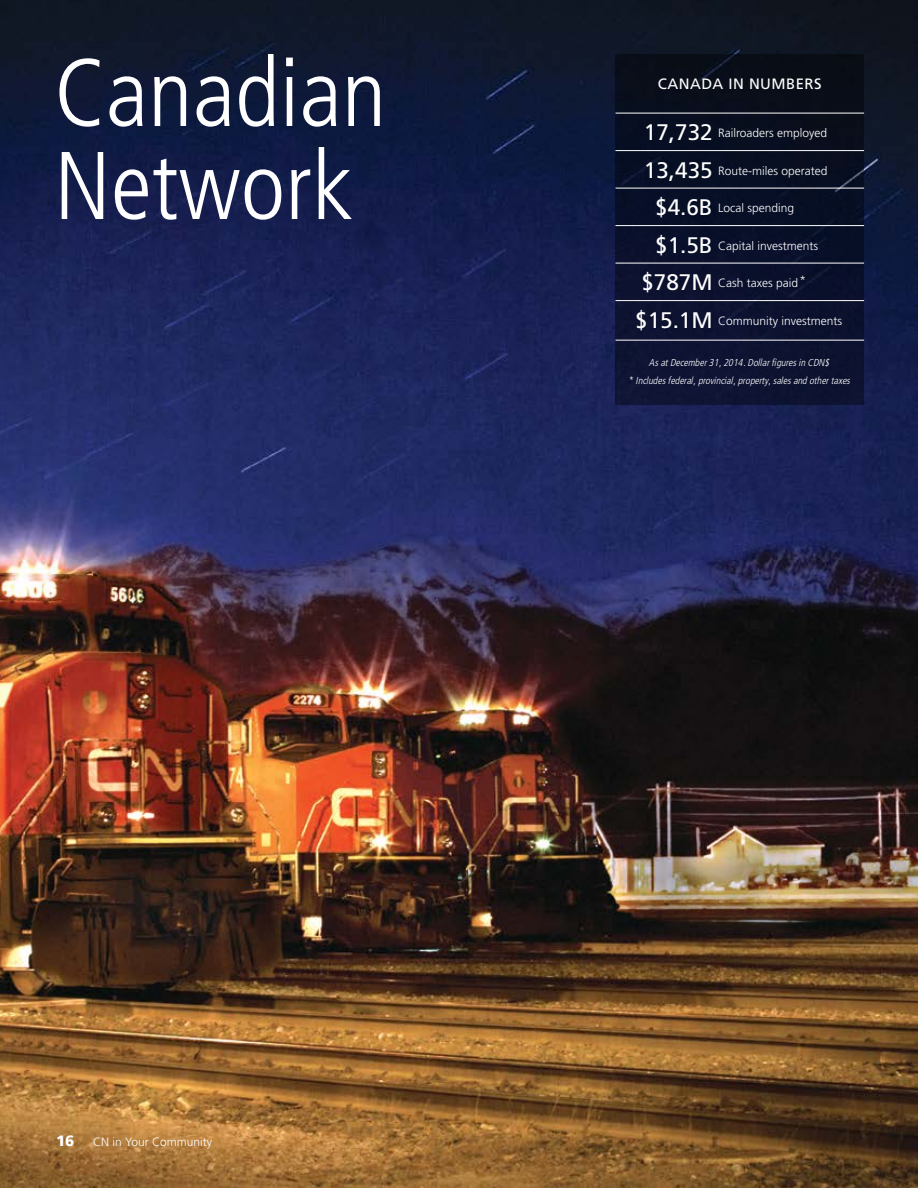
<style>
.page{position:relative;width:918px;height:1188px;background:#fff}
.page>*{position:absolute;margin:0;border:0;box-sizing:border-box;transform-origin:0 0}
.t1{font:300 condensed 96px/93px "Frutiger";color:#fff}
.t2{font:15px "Frutiger";letter-spacing:.03em;color:#fff}
.t3{font:900 15px "Frutiger";color:#fff}
.t4{font:300 12px "Frutiger";color:#fff}
.t5{font:italic 300 condensed 10.05px/17.9px "Frutiger";color:#fff;text-align:center}
.s1{font-weight:400;font-size:22.5px}
</style>
<div class="page">
<img style="left:0;top:0;width:918px;height:1188px">
<div style="left:616px;top:54px;width:248px;height:350px;background:linear-gradient(to bottom,#090f1a,#0e1336)"></div>
<hr style="left:616px;top:113px;width:248px;height:1px;background:#fff">
<hr style="left:616px;top:150px;width:248px;height:1px;background:#fff">
<hr style="left:616px;top:188px;width:248px;height:1px;background:#fff">
<hr style="left:616px;top:225px;width:248px;height:1px;background:#fff">
<hr style="left:616px;top:263px;width:248px;height:1px;background:#fff">
<hr style="left:616px;top:300px;width:248px;height:1px;background:#fff">
<hr style="left:616px;top:340px;width:248px;height:1px;background:#fff">
<h1 class="t1" style="left:54px;top:48px;width:334px">Canadian<br>Network</h1>
<p class="t2" style="left:658px;top:75px;width:165px">CANADA IN NUMBERS</p>
<p class="t4" style="left:644px;top:126px;width:185px"><span class="s1">17,732</span> Railroaders employed</p>
<p class="t4" style="left:644px;top:164px;width:185px"><span class="s1">13,435</span> Route-miles operated</p>
<p class="t4" style="left:655px;top:201px;width:140px"><span class="s1">$4.6B</span> Local spending</p>
<p class="t4" style="left:655px;top:239px;width:164px"><span class="s1">$1.5B</span> Capital investments</p>
<p class="t4" style="left:641px;top:276px;width:166px"><span class="s1">$787M</span> Cash taxes paid*</p>
<p class="t4" style="left:635px;top:314px;width:208px"><span class="s1">$15.1M</span> Community investments</p>
<p class="t5" style="left:629px;top:354px;width:223px">As at December 31, 2014. Dollar figures in CDN$<br>* Includes federal, provincial, property, sales and other taxes</p>
<p class="t3" style="left:56px;top:1131px;width:20px">16</p>
<p class="t4" style="left:93px;top:1135px;width:120px">CN in Your Community</p>
</div>
